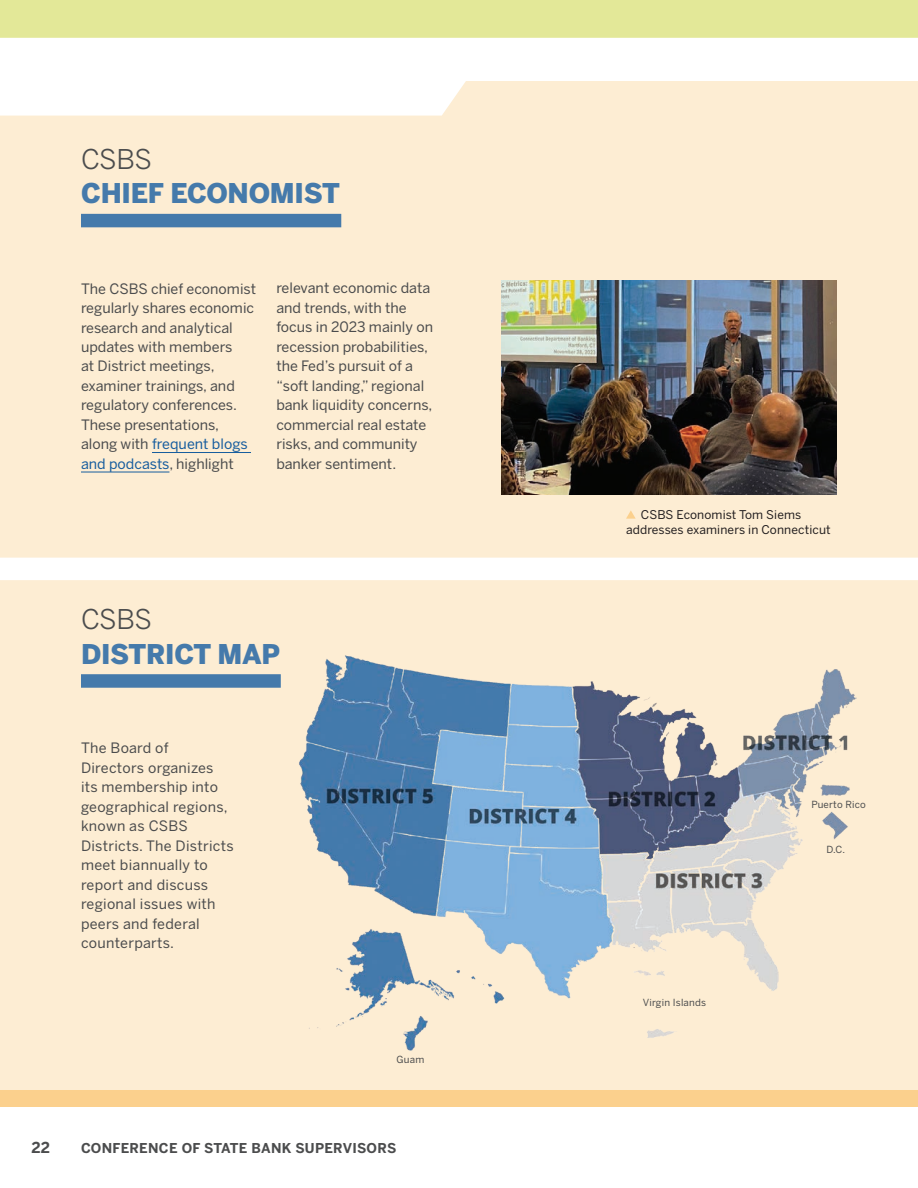
<style>
.page{position:relative;width:918px;height:1188px;background:#fff}
.page>*{position:absolute;margin:0;border:0;box-sizing:border-box;transform-origin:0 0}
.t1{font:900 27px "Benton Sans";letter-spacing:-.01em;color:#457aab}
.t2{font:27px "Benton Sans";letter-spacing:-.02em;color:#4b4c4d}
.t3{font:700 15px "Benton Sans";color:#4b4c4d}
.t4{font:14.25px/19.5px "Benton Sans";color:#4b4c4d}
.t5{font:14.25px/19.5px "Benton Sans";letter-spacing:.02em;color:#4b4c4d}
.t6{font:700 13.5px "Benton Sans";letter-spacing:.02em;color:#4b4c4d}
.t7{font:12px/15px "Benton Sans";letter-spacing:.01em;color:#231f20}
.t8{font:9.75px "Benton Sans";letter-spacing:.02em;color:#4b4c4d}
.s1{color:#175d9e}
</style>
<div class="page">
<div style="left:0;top:81px;width:918px;height:1026px;background:#fdedd3"></div>
<div style="left:0;top:81px;width:466px;height:35px;background:#fff"></div>
<div style="left:0;top:0;width:918px;height:38px;background:#e3e898"></div>
<hr style="left:152px;top:452px;width:99px;height:1px;background:#175d9e">
<hr style="left:81px;top:472px;width:88px;height:1px;background:#175d9e">
<div style="left:0;top:1091px;width:918px;height:16px;background:#fbd08d"></div>
<img style="left:501px;top:280px;width:336px;height:214px">
<svg style="left:626px;top:510px;width:10px;height:9px"></svg>
<div style="left:81px;top:214px;width:260px;height:13px;background:#457aab"></div>
<div style="left:81px;top:674px;width:200px;height:14px;background:#457aab"></div>
<div style="left:0;top:558px;width:918px;height:22px;background:#fff"></div>
<img style="left:299px;top:655px;width:558px;height:396px">
<h1 class="t2" style="left:81px;top:143px;width:73px">CSBS</h1>
<h1 class="t1" style="left:81px;top:176px;width:260px">CHIEF ECONOMIST</h1>
<p class="t4" style="left:81px;top:279px;width:177px">The CSBS chief economist regularly shares economic research and analytical updates with members<br>at District meetings, examiner trainings, and regulatory conferences.<br>These presentations, along with <span class="s1">frequent blogs and podcasts</span>, highlight</p>
<p class="t4" style="left:276px;top:279px;width:158px">relevant economic data and trends, with the focus in 2023 mainly on recession probabilities, the Fed’s pursuit of a “soft landing,” regional bank liquidity concerns, commercial real estate risks, and community banker sentiment.</p>
<h1 class="t2" style="left:81px;top:603px;width:73px">CSBS</h1>
<h1 class="t1" style="left:81px;top:636px;width:201px">DISTRICT MAP</h1>
<p class="t5" style="left:81px;top:739px;width:154px">The Board of<br>Directors organizes its membership into geographical regions, known as CSBS<br>Districts. The Districts meet biannually to report and discuss regional issues with peers and federal counterparts.</p>
<p class="t8" style="left:397px;top:1053px;width:29px">Guam</p>
<p class="t3" style="left:32px;top:1138px;width:20px">22</p>
<p class="t6" style="left:81px;top:1139px;width:317px">CONFERENCE OF STATE BANK SUPERVISORS</p>
<p class="t7" style="left:626px;top:507px;width:206px;text-indent:15px">CSBS Economist Tom Siems addresses examiners in Connecticut</p>
<p class="t8" style="left:811px;top:799px;width:56px">Puerto Rico</p>
<p class="t8" style="left:643px;top:996px;width:65px">Virgin Islands</p>
<p class="t8" style="left:826px;top:844px;width:20px">D.C.</p>
</div>
